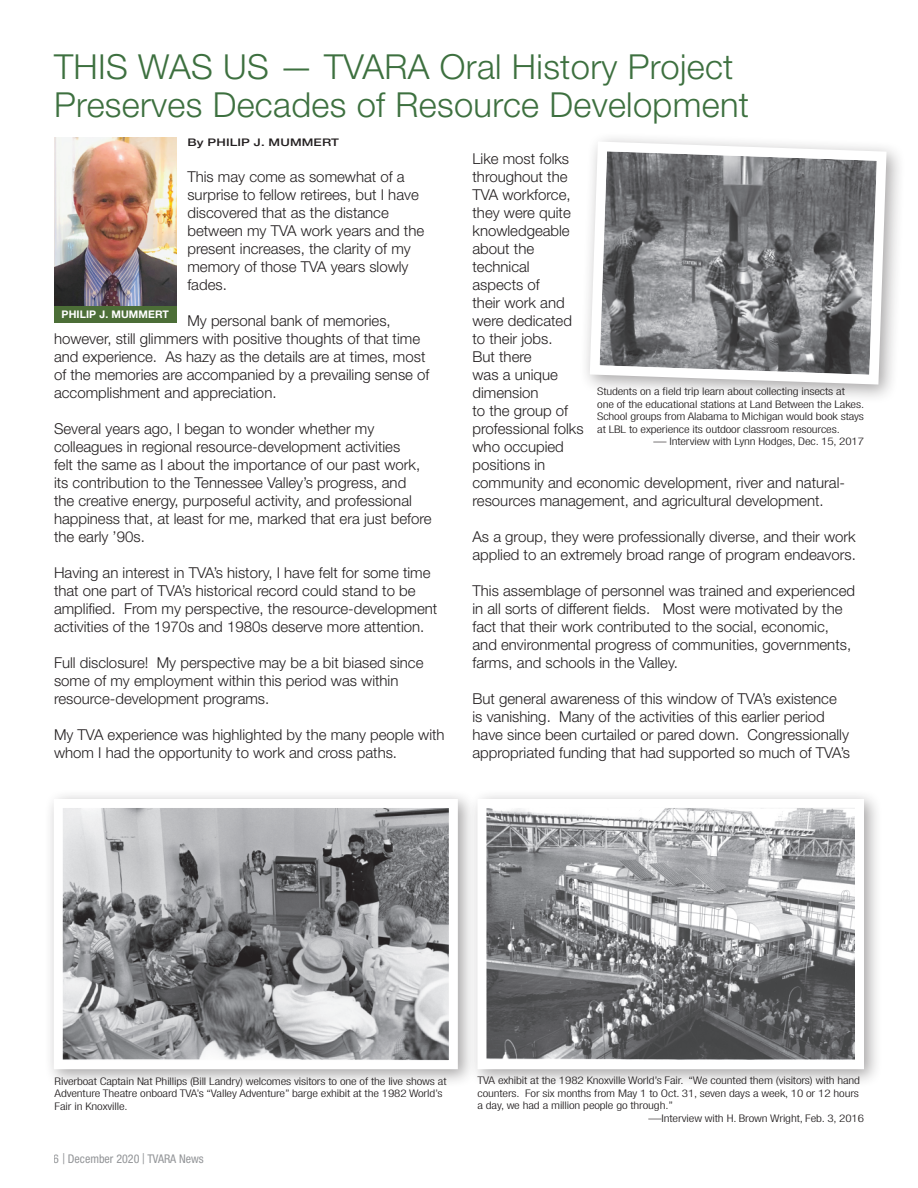
<style>
.page{position:relative;width:918px;height:1188px;background:#fff}
.page>*{position:absolute;margin:0;border:0;box-sizing:border-box;transform-origin:0 0}
.t1{font:300 34.5px/38.4px "Helvetica Neue LT Std";letter-spacing:.01em;color:#3d703f}
.t2{font:300 15px/18px "Helvetica Neue LT Std";color:#231f20}
.t3{font:condensed 12px "Helvetica Neue LT Std";color:#939598}
.t4{font:300 condensed 10.5px/12.6px "Helvetica Neue LT Std";letter-spacing:-.01em;color:#231f20;scale:1.25 1}
.t5{font:500 10.5px "Helvetica Neue LT Std";letter-spacing:.01em;color:#231f20;scale:1.25 1}
.t6{font:700 10.5px "Helvetica Neue LT Std";letter-spacing:.01em;color:#fff}
.s1{font-size:15px}
</style>
<div class="page">
<div style="left:468px;top:790px;width:415px;height:298px;background:#231f20;opacity:.4"></div>
<svg style="left:476px;top:794px;width:393px;height:280px"></svg>
<div style="left:44px;top:790px;width:432px;height:298px;background:#231f20;opacity:.4"></div>
<svg style="left:49px;top:794px;width:413px;height:280px;background:#a4a5a7"></svg>
<div style="left:580px;top:132px;width:326px;height:272px;background:#231f20;opacity:.4"></div>
<svg style="left:585px;top:137px;width:306px;height:252px"></svg>
<div style="left:54px;top:306px;width:123px;height:17px;background:#4c6e37"></div>
<img style="left:54px;top:137px;width:123px;height:169px">
<h1 class="t1" style="left:54px;top:46px;width:697px">THIS WAS US — TVARA Oral History Project<br>Preserves Decades of Resource Development</h1>
<p class="t5" style="left:187px;top:136px;width:123px">By PHILIP J. MUMMERT</p>
<p class="t2" style="left:187px;top:167px;width:238px">This may come as somewhat of a surprise to fellow retirees, but I have discovered that as the distance between my TVA work years and the present increases, the clarity of my memory of those TVA years slowly fades.</p>
<p class="t2" style="left:54px;top:311px;width:377px;text-indent:133px">My personal bank of memories, however, still glimmers with positive thoughts of that time and experience. As hazy as the details are at times, most of the memories are accompanied by a prevailing sense of accomplishment and appreciation.</p>
<p class="t2" style="left:54px;top:419px;width:379px">Several years ago, I began to wonder whether my colleagues in regional resource-development activities<br>felt the same as I about the importance of our past work, its contribution to the Tennessee Valley’s progress, and<br>the creative energy, purposeful activity, and professional happiness that, at least for me, marked that era just before the early ’90s.</p>
<p class="t2" style="left:54px;top:563px;width:385px">Having an interest in TVA’s history, I have felt for some time that one part of TVA’s historical record could stand to be amplified. From my perspective, the resource-development activities of the 1970s and 1980s deserve more attention.</p>
<p class="t2" style="left:54px;top:653px;width:371px">Full disclosure! My perspective may be a bit biased since some of my employment within this period was within resource-development programs.</p>
<p class="t2" style="left:54px;top:725px;width:392px">My TVA experience was highlighted by the many people with whom I had the opportunity to work and cross paths.</p>
<p class="t2" style="left:473px;top:149px;width:374px">Like most folks<br>throughout the<br>TVA workforce,<br>they were quite<br>knowledgeable<br>about the<br>technical<br>aspects of<br>their work and<br>were dedicated<br>to their jobs.<br>But there<br>was a unique<br>dimension<br>to the group of<br>professional folks<br>who occupied<br>positions in<br>community and economic development, river and natural&shy;resources management, and agricultural development.</p>
<p class="t2" style="left:473px;top:527px;width:385px">As a group, they were professionally diverse, and their work applied to an extremely broad range of program endeavors.</p>
<p class="t2" style="left:473px;top:581px;width:384px">This assemblage of personnel was trained and experienced in all sorts of different fields. Most were motivated by the fact that their work contributed to the social, economic, and environmental progress of communities, governments, farms, and schools in the Valley.</p>
<p class="t2" style="left:473px;top:689px;width:379px">But general awareness of this window of TVA’s existence is vanishing. Many of the activities of this earlier period have since been curtailed or pared down. Congressionally appropriated funding that had supported so much of TVA’s</p>
<p class="t6" style="left:62px;top:308px;width:109px">PHILIP J. MUMMERT</p>
<p class="t4" style="left:597px;top:385px;width:215px">Students on a field trip learn about collecting insects at<br>one of the educational stations at Land Between the Lakes.<br>School groups from Alabama to Michigan would book stays at LBL to experience its outdoor classroom resources.</p>
<p class="t4" style="left:653px;top:435px;width:170px">— Interview with Lynn Hodges, Dec. 15, 2017</p>
<p class="t4" style="left:55px;top:1075px;width:315px">Riverboat Captain Nat Phillips (Bill Landry) welcomes visitors to one of the live shows at<br>Adventure Theatre onboard TVA’s “Valley Adventure” barge exhibit at the 1982 World’s<br>Fair in Knoxville.</p>
<p class="t4" style="left:477px;top:1074px;width:308px">TVA exhibit at the 1982 Knoxville World’s Fair. “We counted them (visitors) with hand</p>
<p class="t4" style="left:477px;top:1087px;width:307px">counters. For six months from May 1 to Oct. 31, seven days a week, 10 or 12 hours</p>
<p class="t4" style="left:477px;top:1099px;width:158px">a day, we had a million people go through.”</p>
<p class="t4" style="left:649px;top:1112px;width:174px">—Interview with H. Brown Wright, Feb. 3, 2016</p>
<p class="t3" style="left:54px;top:1151px;width:152px">6 <span class="s1">|</span> December 2020 <span class="s1">|</span> TVARA News</p>
</div>
